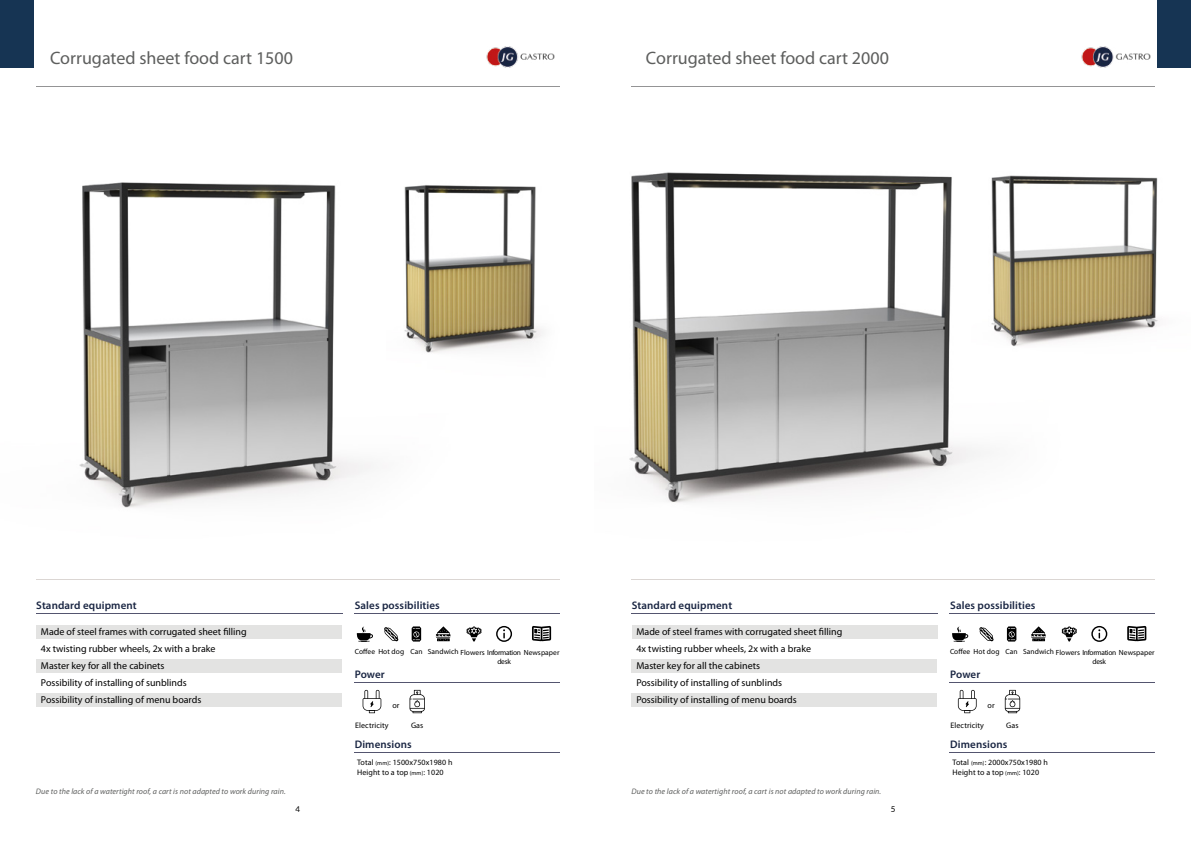
<style>
.page{position:relative;width:1191px;height:842px;background:#fff}
.page>*{position:absolute;margin:0;border:0;box-sizing:border-box;transform-origin:0 0}
.t1{font:18px "Myriad Pro";color:#5d5e5d}
.t2{font:600 11px "Myriad Pro";letter-spacing:.01em;color:#192542}
.t3{font:10px/17px "Myriad Pro";color:#000}
.t4{font:italic 8px "Myriad Pro";letter-spacing:.01em;color:#5d5e5d}
.t5{font:8px "Myriad Pro";letter-spacing:.01em;color:#000}
.t6{font:8px "Lato";color:#000}
.t7{font:7.5px "Myriad Pro";letter-spacing:.01em;color:#000}
.s1{font-size:6px}
</style>
<div class="page">
<div style="left:36px;top:693px;width:306px;height:14px;background:#e3e3e2"></div>
<hr style="left:36px;top:86px;width:523px;height:1px;background:#949495">
<div style="left:0;top:0;width:33px;height:68px;background:#163453"></div>
<hr style="left:36px;top:579px;width:523px;height:1px;background:#dbd6d3">
<img style="left:486px;top:47px;width:68px;height:21px">
<img style="left:1081px;top:47px;width:69px;height:21px">
<hr style="left:631px;top:86px;width:524px;height:1px;background:#949495">
<hr style="left:631px;top:579px;width:524px;height:1px;background:#dbd6d3">
<div style="left:1157px;top:0;width:34px;height:68px;background:#163453"></div>
<hr style="left:354px;top:613px;width:205px;height:1px;background:#54556f">
<hr style="left:354px;top:682px;width:205px;height:1px;background:#54556f">
<hr style="left:36px;top:613px;width:306px;height:1px;background:#54556f">
<div style="left:36px;top:625px;width:306px;height:13px;background:#e3e3e2"></div>
<div style="left:36px;top:659px;width:306px;height:14px;background:#e3e3e2"></div>
<svg style="left:357px;top:626px;width:16px;height:16px"></svg>
<svg style="left:384px;top:627px;width:14px;height:14px"></svg>
<svg style="left:412px;top:626px;width:9px;height:15px"></svg>
<svg style="left:436px;top:626px;width:14px;height:15px"></svg>
<svg style="left:466px;top:626px;width:15px;height:15px"></svg>
<svg style="left:496px;top:626px;width:16px;height:16px"></svg>
<svg style="left:532px;top:626px;width:19px;height:15px"></svg>
<svg style="left:362px;top:690px;width:19px;height:23px"></svg>
<svg style="left:409px;top:690px;width:16px;height:23px"></svg>
<hr style="left:354px;top:752px;width:205px;height:1px;background:#54556f">
<div style="left:631px;top:693px;width:306px;height:14px;background:#e3e3e2"></div>
<hr style="left:950px;top:613px;width:205px;height:1px;background:#54556f">
<hr style="left:950px;top:682px;width:205px;height:1px;background:#54556f">
<hr style="left:631px;top:613px;width:306px;height:1px;background:#54556f">
<div style="left:632px;top:625px;width:305px;height:13px;background:#e3e3e2"></div>
<div style="left:631px;top:659px;width:306px;height:14px;background:#e3e3e2"></div>
<hr style="left:950px;top:752px;width:205px;height:1px;background:#54556f">
<img style="left:79px;top:182px;width:292px;height:326px">
<img style="left:404px;top:185px;width:139px;height:168px">
<img style="left:629px;top:172px;width:352px;height:331px">
<img style="left:971px;top:172px;width:189px;height:199px">
<svg style="left:952px;top:626px;width:16px;height:16px"></svg>
<svg style="left:979px;top:627px;width:14px;height:14px"></svg>
<svg style="left:1007px;top:626px;width:9px;height:15px"></svg>
<svg style="left:1031px;top:626px;width:15px;height:15px"></svg>
<svg style="left:1061px;top:626px;width:15px;height:15px"></svg>
<svg style="left:1091px;top:626px;width:16px;height:16px"></svg>
<svg style="left:1127px;top:626px;width:19px;height:15px"></svg>
<svg style="left:958px;top:690px;width:18px;height:23px"></svg>
<svg style="left:1004px;top:690px;width:16px;height:23px"></svg>
<p class="t1" style="left:50px;top:47px;width:244px">Corrugated sheet food cart 1500</p>
<p class="t1" style="left:646px;top:47px;width:244px">Corrugated sheet food cart 2000</p>
<p class="t2" style="left:36px;top:599px;width:102px">Standard equipment</p>
<p class="t3" style="left:41px;top:623px;width:207px">Made of steel frames with corrugated sheet filling 4x twisting rubber wheels, 2x with a brake<br>Master key for all the cabinets<br>Possibility of installing of sunblinds<br>Possibility of installing of menu boards</p>
<p class="t4" style="left:36px;top:786px;width:251px">Due to the lack of a watertight roof, a cart is not adapted to work during rain.</p>
<p class="t6" style="left:295px;top:804px;width:6px">4</p>
<p class="t2" style="left:355px;top:599px;width:87px">Sales possibilities</p>
<p class="t7" style="left:355px;top:647px;width:51px">Coffee Hot dog</p>
<p class="t7" style="left:410px;top:647px;width:14px">Can</p>
<p class="t7" style="left:428px;top:647px;width:133px">Sandwich Flowers Information Newspaper</p>
<p class="t7" style="left:497px;top:656px;width:15px">desk</p>
<p class="t2" style="left:355px;top:667px;width:32px">Power</p>
<p class="t5" style="left:392px;top:700px;width:9px">or</p>
<p class="t5" style="left:355px;top:720px;width:35px">Electricity</p>
<p class="t5" style="left:411px;top:720px;width:14px">Gas</p>
<p class="t2" style="left:355px;top:737px;width:59px">Dimensions</p>
<p class="t5" style="left:357px;top:758px;width:97px">Total <span class="s1">(mm)</span>: 1500x750x1980 h</p>
<p class="t5" style="left:357px;top:767px;width:88px">Height to a top <span class="s1">(mm)</span>: 1020</p>
<p class="t2" style="left:632px;top:599px;width:102px">Standard equipment</p>
<p class="t3" style="left:636px;top:623px;width:207px">Made of steel frames with corrugated sheet filling 4x twisting rubber wheels, 2x with a brake<br>Master key for all the cabinets<br>Possibility of installing of sunblinds<br>Possibility of installing of menu boards</p>
<p class="t4" style="left:631px;top:786px;width:251px">Due to the lack of a watertight roof, a cart is not adapted to work during rain.</p>
<p class="t6" style="left:891px;top:804px;width:6px">5</p>
<p class="t2" style="left:950px;top:599px;width:87px">Sales possibilities</p>
<p class="t7" style="left:950px;top:647px;width:51px">Coffee Hot dog</p>
<p class="t7" style="left:1005px;top:647px;width:14px">Can</p>
<p class="t7" style="left:1023px;top:647px;width:133px">Sandwich Flowers Information Newspaper</p>
<p class="t7" style="left:1092px;top:656px;width:15px">desk</p>
<p class="t2" style="left:950px;top:667px;width:32px">Power</p>
<p class="t5" style="left:987px;top:700px;width:9px">or</p>
<p class="t5" style="left:950px;top:720px;width:35px">Electricity</p>
<p class="t5" style="left:1006px;top:720px;width:14px">Gas</p>
<p class="t2" style="left:950px;top:737px;width:59px">Dimensions</p>
<p class="t5" style="left:952px;top:758px;width:97px">Total <span class="s1">(mm)</span>: 2000x750x1980 h</p>
<p class="t5" style="left:952px;top:767px;width:88px">Height to a top <span class="s1">(mm)</span>: 1020</p>
</div>
